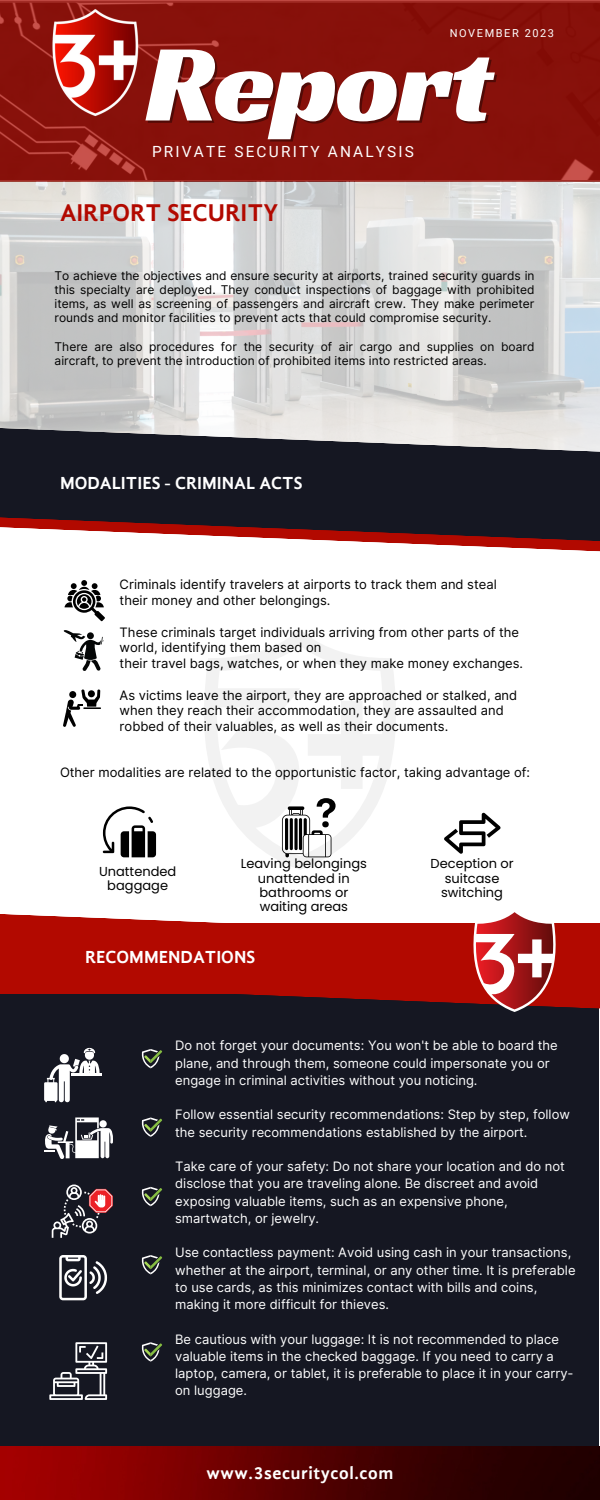
<style>
.page{position:relative;width:600px;height:1500px;background:#fff}
.page>*{position:absolute;margin:0;border:0;box-sizing:border-box;transform-origin:0 0}
.t1{font:111.7px "Racing Sans One";letter-spacing:-.02em;color:#fff}
.t2{font:700 25px "Gandhi Sans";color:#b20900}
.t3{font:700 18px "Gandhi Sans";color:#fff}
.t4{font:700 18px "Gandhi Sans";letter-spacing:.03em;color:#fff}
.t5{font:15.4px "Roboto";letter-spacing:.14em;color:#fff}
.t6{font:13px/17.2px "Inter";color:#fff}
.t7{font:13px/15.8px "Inter";color:#000}
.t8{font:13px/14.2px "Poppins";color:#000;text-align:center}
.t9{font:12px/14.2px "Inter";color:#000;text-align:justify}
.t10{font:11px "Roboto";letter-spacing:.14em;color:#fff}
</style>
<div class="page">
<img style="left:0;top:182px;width:600px;height:244px">
<div style="left:0;top:0;width:600px;height:182px;background:#87110a"></div>
<img style="left:44px;top:0;width:101px;height:121px">
<div style="left:0;top:981px;width:599px;height:518px;background:#151722"></div>
<img style="left:0;top:1446px;width:600px;height:53px">
<svg style="left:204px;top:631px;width:192px;height:239px"></svg>
<svg style="left:0;top:914px;width:600px;height:95px"></svg>
<div style="left:0;top:923px;width:600px;height:71px;background:#b20900"></div>
<svg style="left:471px;top:912px;width:87px;height:100px"></svg>
<svg style="left:142px;top:1049px;width:20px;height:19px"></svg>
<svg style="left:142px;top:1117px;width:20px;height:20px"></svg>
<svg style="left:142px;top:1187px;width:20px;height:19px"></svg>
<svg style="left:142px;top:1255px;width:20px;height:19px"></svg>
<svg style="left:142px;top:1342px;width:20px;height:20px"></svg>
<svg style="left:397px;top:543px;width:203px;height:9px"></svg>
<svg style="left:0;top:426px;width:600px;height:117px;fill:#151722"></svg>
<hr style="left:71px;top:1073px;width:30px;height:3px;background:#fff">
<svg style="left:44px;top:1048px;width:56px;height:54px"></svg>
<svg style="left:44px;top:1117px;width:69px;height:42px"></svg>
<svg style="left:59px;top:1255px;width:48px;height:45px"></svg>
<svg style="left:49px;top:1342px;width:58px;height:58px"></svg>
<svg style="left:52px;top:1185px;width:61px;height:53px"></svg>
<svg style="left:63px;top:630px;width:41px;height:41px"></svg>
<svg style="left:63px;top:690px;width:37px;height:37px"></svg>
<svg style="left:65px;top:580px;width:40px;height:41px"></svg>
<svg style="left:103px;top:806px;width:53px;height:51px"></svg>
<svg style="left:444px;top:813px;width:57px;height:41px"></svg>
<svg style="left:282px;top:798px;width:54px;height:59px"></svg>
<p class="t10" style="left:450px;top:27px;width:106px">NOVEMBER 2023</p>
<p class="t1" style="left:145px;top:11px;width:349px">Report</p>
<p class="t5" style="left:152px;top:143px;width:264px">PRIVATE SECURITY ANALYSIS</p>
<p class="t2" style="left:60px;top:202px;width:220px">AIRPORT SECURITY</p>
<p class="t9" style="left:55px;top:268px;width:481px">To achieve the objectives and ensure security at airports, trained security guards in this specialty are deployed. They conduct inspections of baggage with prohibited items, as well as screening of passengers and aircraft crew. They make perimeter rounds and monitor facilities to prevent acts that could compromise security.</p>
<p class="t9" style="left:55px;top:339px;width:481px">There are also procedures for the security of air cargo and supplies on board aircraft, to prevent the introduction of prohibited items into restricted areas.</p>
<p class="t3" style="left:60px;top:476px;width:244px">MODALITIES - CRIMINAL ACTS</p>
<p class="t7" style="left:120px;top:577px;width:379px">Criminals identify travelers at airports to track them and steal their money and other belongings.</p>
<p class="t7" style="left:120px;top:624px;width:401px">These criminals target individuals arriving from other parts of the world, identifying them based on</p>
<p class="t7" style="left:120px;top:655px;width:405px">their travel bags, watches, or when they make money exchanges.</p>
<p class="t7" style="left:120px;top:687px;width:399px">As victims leave the airport, they are approached or stalked, and when they reach their accommodation, they are assaulted and robbed of their valuables, as well as their documents.</p>
<p class="t7" style="left:60px;top:765px;width:472px">Other modalities are related to the opportunistic factor, taking advantage of:</p>
<p class="t8" style="left:99px;top:864px;width:79px">Unattended baggage</p>
<p class="t8" style="left:241px;top:857px;width:128px">Leaving belongings unattended in bathrooms or waiting areas</p>
<p class="t8" style="left:431px;top:857px;width:85px">Deception or suitcase switching</p>
<p class="t3" style="left:85px;top:949px;width:172px">RECOMMENDATIONS</p>
<p class="t6" style="left:175px;top:1037px;width:384px">Do not forget your documents: You won't be able to board the plane, and through them, someone could impersonate you or engage in criminal activities without you noticing.</p>
<p class="t6" style="left:175px;top:1106px;width:396px">Follow essential security recommendations: Step by step, follow the security recommendations established by the airport.</p>
<p class="t6" style="left:175px;top:1158px;width:391px">Take care of your safety: Do not share your location and do not disclose that you are traveling alone. Be discreet and avoid exposing valuable items, such as an expensive phone, smartwatch, or jewelry.</p>
<p class="t6" style="left:175px;top:1244px;width:402px">Use contactless payment: Avoid using cash in your transactions, whether at the airport, terminal, or any other time. It is preferable to use cards, as this minimizes contact with bills and coins, making it more difficult for thieves.</p>
<p class="t6" style="left:175px;top:1330px;width:400px">Be cautious with your luggage: It is not recommended to place valuable items in the checked baggage. If you need to carry a laptop, camera, or tablet, it is preferable to place it in your carry&shy;on luggage.</p>
<p class="t4" style="left:207px;top:1465px;width:188px">www.3securitycol.com</p>
</div>
